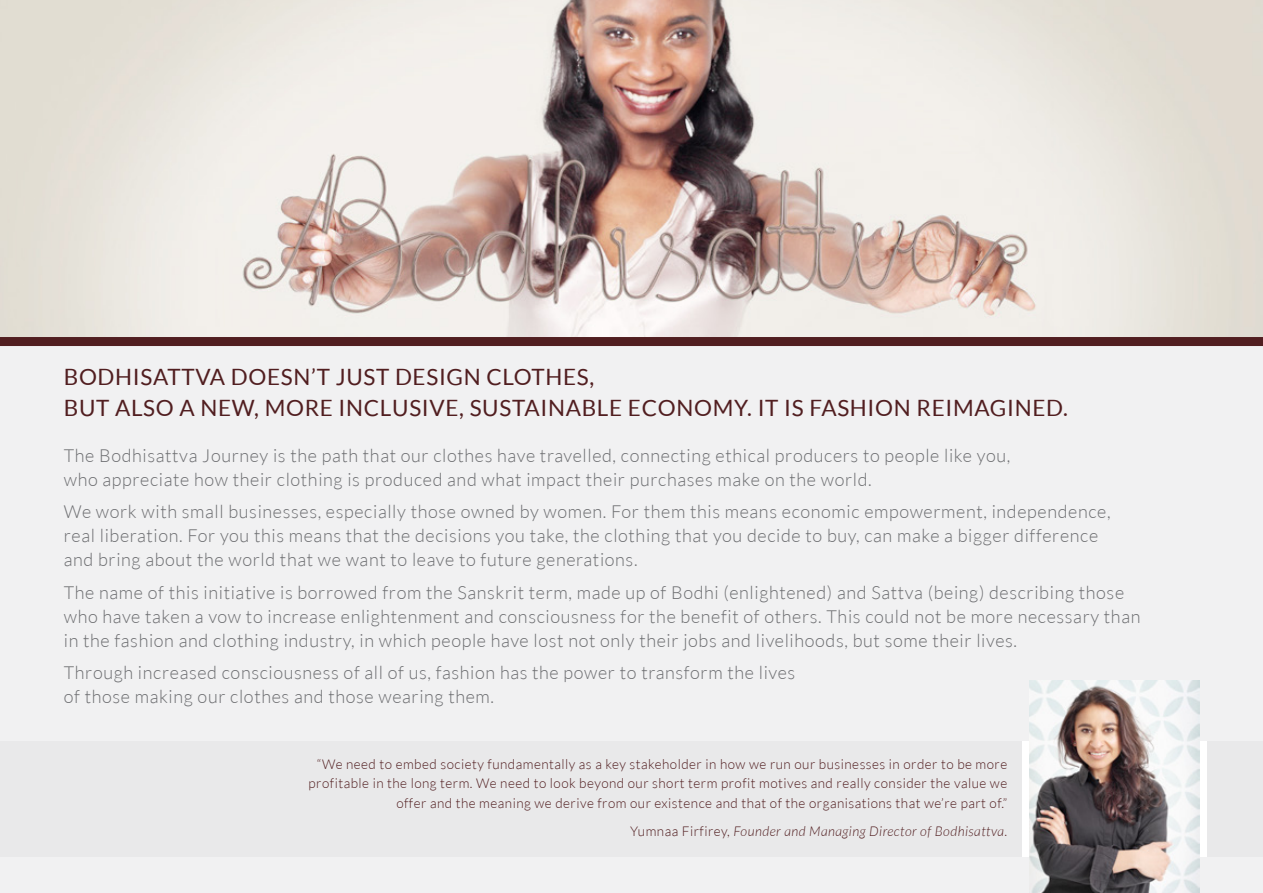
<style>
.page{position:relative;width:1263px;height:893px;background:#f1f1f2}
.page>*{position:absolute;margin:0;border:0;box-sizing:border-box;transform-origin:0 0}
.t1{font:22.5px/31.5px "Lato";letter-spacing:.03em;color:#511e20}
.t2{font:300 18px/24px "Lato";letter-spacing:.035em;color:#6d6e71}
.t3{font:300 13.5px/19.5px "Lato";letter-spacing:.035em;color:#511e20;text-align:right}
.t4{font:italic 300 13.5px "Lato";letter-spacing:.035em;color:#511e20}
.s1{font-style:normal}
</style>
<div class="page">
<img style="left:0;top:0;width:1263px;height:337px">
<div style="left:0;top:337px;width:1263px;height:9px;background:#511e20"></div>
<div style="left:0;top:741px;width:1263px;height:115px;background:#e9e9ea"></div>
<div style="left:1022px;top:741px;width:184px;height:115px;background:#fff"></div>
<img style="left:1029px;top:680px;width:170px;height:213px">
<p class="t1" style="left:64px;top:361px;width:1006px">BODHISATTVA DOESN’T JUST DESIGN CLOTHES,<br>BUT ALSO A NEW, MORE INCLUSIVE, SUSTAINABLE ECONOMY. IT IS FASHION REIMAGINED.</p>
<p class="t2" style="left:64px;top:443px;width:948px">The Bodhisattva Journey is the path that our clothes have travelled, connecting ethical producers to people like you, who appreciate how their clothing is produced and what impact their purchases make on the world.</p>
<p class="t2" style="left:64px;top:500px;width:1048px">We work with small businesses, especially those owned by women. For them this means economic empowerment, independence, real liberation. For you this means that the decisions you take, the clothing that you decide to buy, can make a bigger difference and bring about the world that we want to leave to future generations.</p>
<p class="t2" style="left:64px;top:580px;width:1078px">The name of this initiative is borrowed from the Sanskrit term, made up of Bodhi (enlightened) and Sattva (being) describing those who have taken a vow to increase enlightenment and consciousness for the benefit of others. This could not be more necessary than in the fashion and clothing industry, in which people have lost not only their jobs and livelihoods, but some their lives.</p>
<p class="t2" style="left:64px;top:661px;width:733px">Through increased consciousness of all of us, fashion has the power to transform the lives of those making our clothes and those wearing them.</p>
<p class="t3" style="left:309px;top:754px;width:700px">“We need to embed society fundamentally as a key stakeholder in how we run our businesses in order to be more profitable in the long term. We need to look beyond our short term profit motives and really consider the value we offer and the meaning we derive from our existence and that of the organisations that we’re part of.”</p>
<p class="t4" style="left:630px;top:824px;width:379px"><span class="s1">Yumnaa Firfirey,</span> Founder and Managing Director of Bodhisattva.</p>
</div>
